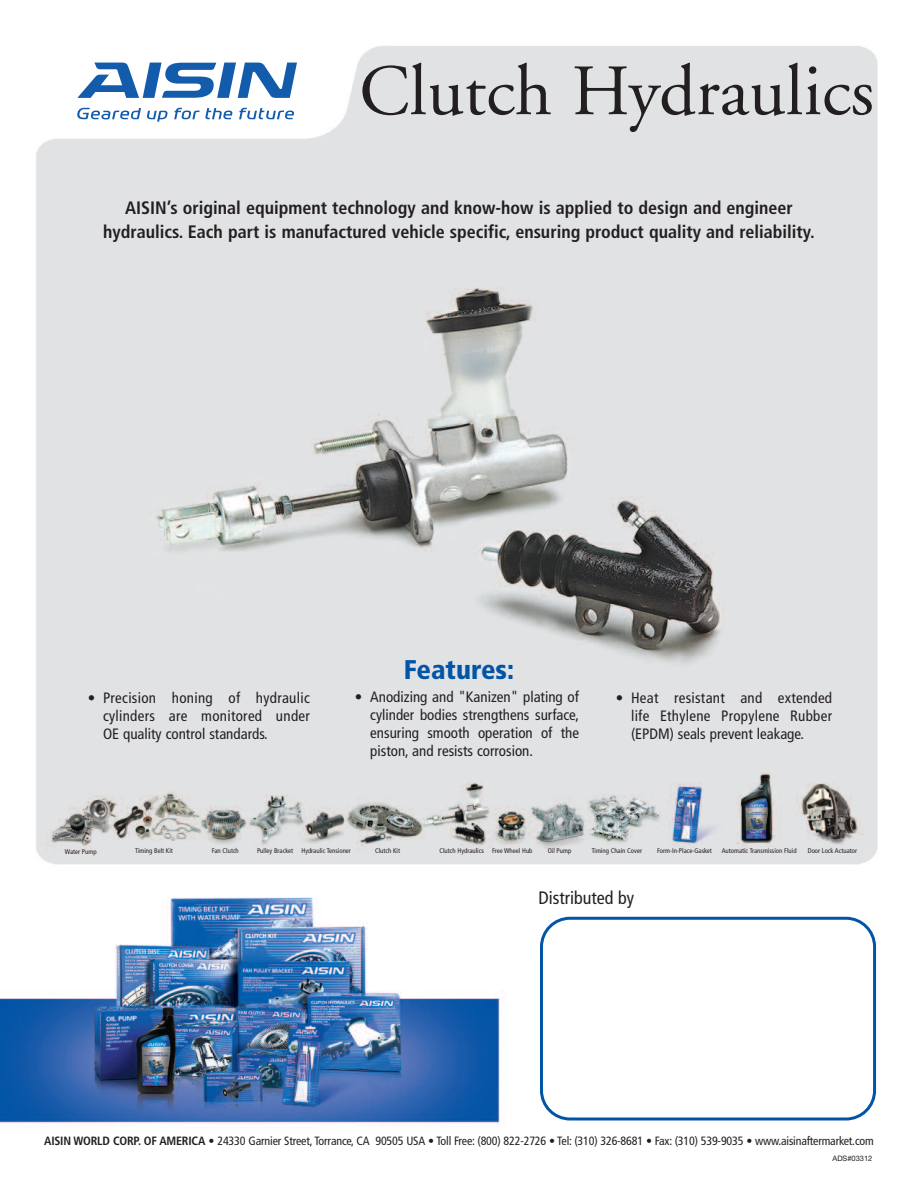
<style>
.page{position:relative;width:918px;height:1188px;background:#fff}
.page>*{position:absolute;margin:0;border:0;box-sizing:border-box;transform-origin:0 0}
.t1{font:72px "Adobe Garamond";color:#231f20}
.t2{font:900 condensed 27px "Frutiger";color:#0154a6}
.t3{font:700 condensed 18px/24px "Frutiger";color:#231f20;text-align:center}
.t4{font:condensed 18px "Frutiger";color:#231f20}
.t5{font:condensed 15px/18px "Frutiger";color:#231f20;text-align:justify}
.t6{font:condensed 12px "Frutiger";letter-spacing:-.015em;color:#231f20}
.t7{font:7.5px "Helvetica Neue";color:#231f20}
.t8{font:condensed 6.75px "Frutiger";color:#231f20}
.s1{font-weight:700}
</style>
<div class="page">
<img style="left:0;top:46px;width:878px;height:1078px">
<svg style="left:147px;top:111px;width:21px;height:11px"></svg>
<svg style="left:174px;top:108px;width:58px;height:11px"></svg>
<svg style="left:239px;top:108px;width:55px;height:11px"></svg>
<svg style="left:77px;top:108px;width:64px;height:11px"></svg>
<svg style="left:77px;top:63px;width:220px;height:35px"></svg>
<svg style="left:540px;top:917px;width:336px;height:203px"></svg>
<h1 class="t1" style="left:359px;top:63px;width:516px">Clutch Hydraulics</h1>
<p class="t3" style="left:103px;top:197px;width:713px">AISIN’s original equipment technology and know-how is applied to design and engineer hydraulics. Each part is manufactured vehicle specific, ensuring product quality and reliability.</p>
<p class="t5" style="left:103px;top:690px;width:208px;text-indent:-15px">• Precision honing of hydraulic cylinders are monitored under OE quality control standards.</p>
<h2 class="t2" style="left:404px;top:659px;width:112px">Features:</h2>
<p class="t5" style="left:370px;top:689px;width:210px;text-indent:-15px">• Anodizing and "Kanizen" plating of cylinder bodies strengthens surface, ensuring smooth operation of the piston, and resists corrosion.</p>
<p class="t5" style="left:631px;top:690px;width:203px;text-indent:-15px">• Heat resistant and extended life Ethylene Propylene Rubber (EPDM) seals prevent leakage.</p>
<p class="t8" style="left:65px;top:848px;width:33px">Water Pump</p>
<p class="t8" style="left:135px;top:848px;width:39px">Timing Belt Kit</p>
<p class="t8" style="left:212px;top:848px;width:28px">Fan Clutch</p>
<p class="t8" style="left:257px;top:848px;width:95px">Pulley Bracket Hydraulic Tensioner</p>
<p class="t8" style="left:375px;top:848px;width:27px">Clutch Kit</p>
<p class="t8" style="left:440px;top:848px;width:95px">Clutch Hydraulics Free Wheel Hub</p>
<p class="t8" style="left:548px;top:848px;width:25px">Oil Pump</p>
<p class="t8" style="left:592px;top:848px;width:52px">Timing Chain Cover</p>
<p class="t8" style="left:657px;top:848px;width:56px">Form-In-Place-Gasket</p>
<p class="t8" style="left:722px;top:848px;width:76px">Automatic Transmission Fluid</p>
<p class="t8" style="left:808px;top:848px;width:51px">Door Lock Actuator</p>
<p class="t4" style="left:539px;top:891px;width:97px">Distributed by</p>
<p class="t6" style="left:44px;top:1136px;width:831px"><span class="s1">AISIN WORLD CORP. OF AMERICA •</span> 24330 Garnier Street, Torrance, CA 90505 USA • Toll Free: (800) 822-2726 • Tel: (310) 326-8681 • Fax: (310) 539-9035 • www.aisinaftermarket.com</p>
<p class="t7" style="left:832px;top:1156px;width:42px">ADS#03312</p>
</div>
